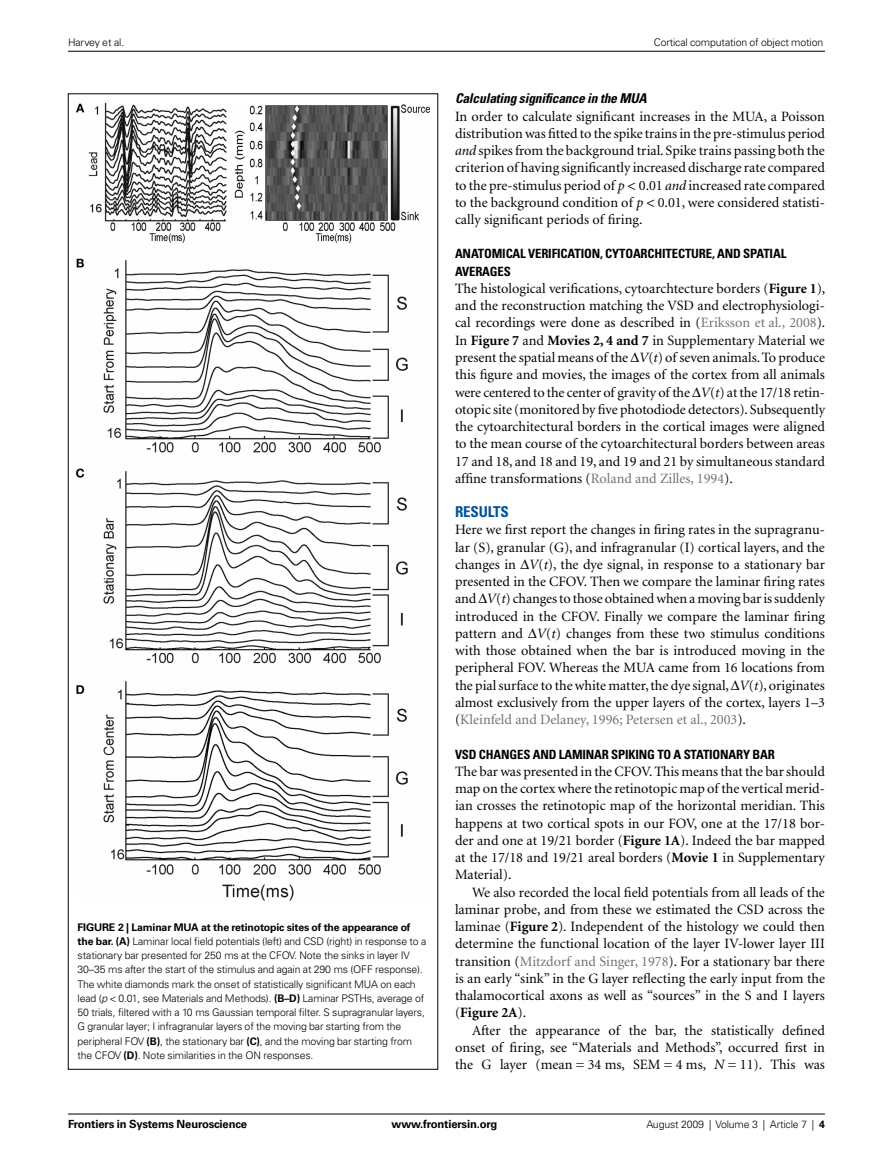
<style>
.page{position:relative;width:893px;height:1170px;background:#fff}
.page>*{position:absolute;margin:0;border:0;box-sizing:border-box;transform-origin:0 0}
.t1{font:700 condensed 15px "Univers";letter-spacing:-.01em;color:#00519e}
.t2{font:14.25px/17.2px "Minion";color:#000;text-align:justify}
.t3{font:italic 700 condensed 13.5px "Univers";letter-spacing:-.01em;color:#000}
.t4{font:700 condensed 12.75px/17.2px "Univers";letter-spacing:-.01em;color:#000}
.t5{font:700 11.25px "Univers";letter-spacing:-.015em;color:#000}
.t6{font:300 10.5px/14.2px "Univers";letter-spacing:-.015em;color:#000}
.s1{font-weight:700}
.s2{font-style:italic}
.s3{color:#707173}
</style>
<div class="page">
<hr style="left:68px;top:1113px;width:757px;height:1px;background:#000">
<hr style="left:68px;top:51px;width:757px;height:1px;background:#000">
<img style="left:77px;top:103px;width:352px;height:797px">
<p class="t6" style="left:68px;top:36px;width:58px">Harvey et al.</p>
<p class="t6" style="left:654px;top:36px;width:171px">Cortical computation of object motion</p>
<p class="t6" style="left:78px;top:920px;width:350px"><span class="s1">FIGURE 2 | Laminar MUA at the retinotopic sites of the appearance of the bar. (A)</span> Laminar local field potentials (left) and CSD (right) in response to a stationary bar presented for 250 ms at the CFOV. Note the sinks in layer IV 30–35 ms after the start of the stimulus and again at 290 ms (OFF response).<br>The white diamonds mark the onset of statistically significant MUA on each lead (<span class="s2">p</span> 0.01, see Materials and Methods). <span class="s1">(B–D)</span> Laminar PSTHs, average of 50 trials, filtered with a 10 ms Gaussian temporal filter. S supragranular layers, G granular layer; I infragranular layers of the moving bar starting from the peripheral FOV <span class="s1">(B)</span>, the stationary bar <span class="s1">(C)</span>, and the moving bar starting from the CFOV <span class="s1">(D)</span>. Note similarities in the ON responses.</p>
<p class="t3" style="left:455px;top:94px;width:193px">Calculating significance in the MUA</p>
<p class="t2" style="left:455px;top:109px;width:371px">In order to calculate significant increases in the MUA, a Poisson distribution was fitted to the spike trains in the pre-stimulus period <span class="s2">and</span> spikes from the background trial. Spike trains passing both the criterion of having significantly increased discharge rate compared to the pre-stimulus period of <span class="s2">p</span> 0.01 <span class="s2">and</span> increased rate compared to the background condition of <span class="s2">p</span> 0.01, were considered statisti&shy;cally significant periods of firing.</p>
<p class="t4" style="left:455px;top:246px;width:333px">ANATOMICAL VERIFICATION, CYTOARCHITECTURE, AND SPATIAL<br>AVERAGES</p>
<p class="t2" style="left:455px;top:281px;width:372px">The histological verifications, cytoarchtecture borders (<span class="s1">Figure 1</span>), and the reconstruction matching the VSD and electrophysiologi&shy;cal recordings were done as described in (<span class="s3">Eriksson et al., 2008</span>).<br>In <span class="s1">Figure 7</span> and <span class="s1">Movies 2, 4 and 7</span> in Supplementary Material we present the spatial means of the <span class="s2">V</span>(<span class="s2">t</span>) of seven animals. To produce this figure and movies, the images of the cortex from all animals were centered to the center of gravity of the <span class="s2">V</span>(<span class="s2">t</span>) at the 17/18 retin&shy;otopic site (monitored by five photodiode detectors). Subsequently the cytoarchitectural borders in the cortical images were aligned to the mean course of the cytoarchitectural borders between areas 17 and 18, and 18 and 19, and 19 and 21 by simultaneous standard affine transformations (<span class="s3">Roland and Zilles, 1994</span>).</p>
<p class="t1" style="left:455px;top:506px;width:55px">RESULTS</p>
<p class="t2" style="left:455px;top:522px;width:371px">Here we first report the changes in firing rates in the supragranu&shy;lar (S), granular (G), and infragranular (I) cortical layers, and the changes in <span class="s2">V</span>(<span class="s2">t</span>), the dye signal, in response to a stationary bar presented in the CFOV. Then we compare the laminar firing rates and <span class="s2">V</span>(<span class="s2">t</span>) changes to those obtained when a moving bar is suddenly introduced in the CFOV. Finally we compare the laminar firing pattern and <span class="s2">V</span>(<span class="s2">t</span>) changes from these two stimulus conditions with those obtained when the bar is introduced moving in the peripheral FOV. Whereas the MUA came from 16 locations from the pial surface to the white matter, the dye signal, <span class="s2">V</span>(<span class="s2">t</span>), originates almost exclusively from the upper layers of the cortex, layers 1–3 (<span class="s3">Kleinfeld and Delaney, 1996; Petersen et al., 2003</span>).</p>
<p class="t4" style="left:455px;top:746px;width:321px">VSD CHANGES AND LAMINAR SPIKING TO A STATIONARY BAR</p>
<p class="t2" style="left:455px;top:763px;width:371px">The bar was presented in the CFOV. This means that the bar should map on the cortex where the retinotopic map of the vertical merid&shy;ian crosses the retinotopic map of the horizontal meridian. This happens at two cortical spots in our FOV, one at the 17/18 bor&shy;der and one at 19/21 border (<span class="s1">Figure 1A</span>). Indeed the bar mapped at the 17/18 and 19/21 areal borders (<span class="s1">Movie 1</span> in Supplementary Material).</p>
<p class="t2" style="left:455px;top:884px;width:371px;text-indent:17px">We also recorded the local field potentials from all leads of the laminar probe, and from these we estimated the CSD across the laminae (<span class="s1">Figure 2</span>). Independent of the histology we could then determine the functional location of the layer IV-lower layer III transition (<span class="s3">Mitzdorf and Singer, 1978</span>). For a stationary bar there is an early “sink” in the G layer reflecting the early input from the thalamocortical axons as well as “sources” in the S and I layers (<span class="s1">Figure 2A</span>).</p>
<p class="t2" style="left:455px;top:1022px;width:371px;text-indent:17px">After the appearance of the bar, the statistically defined onset of firing, see “Materials and Methods”, occurred first in the G layer (mean = 34 ms, SEM = 4 ms, <span class="s2">N</span> = 11). This was</p>
<p class="t5" style="left:68px;top:1119px;width:181px">Frontiers in Systems Neuroscience</p>
<p class="t5" style="left:392px;top:1119px;width:107px">www.frontiersin.org</p>
<p class="t6" style="left:646px;top:1117px;width:180px">August 2009 | Volume 3 | Article 7 | <span class="s1">4</span></p>
</div>
